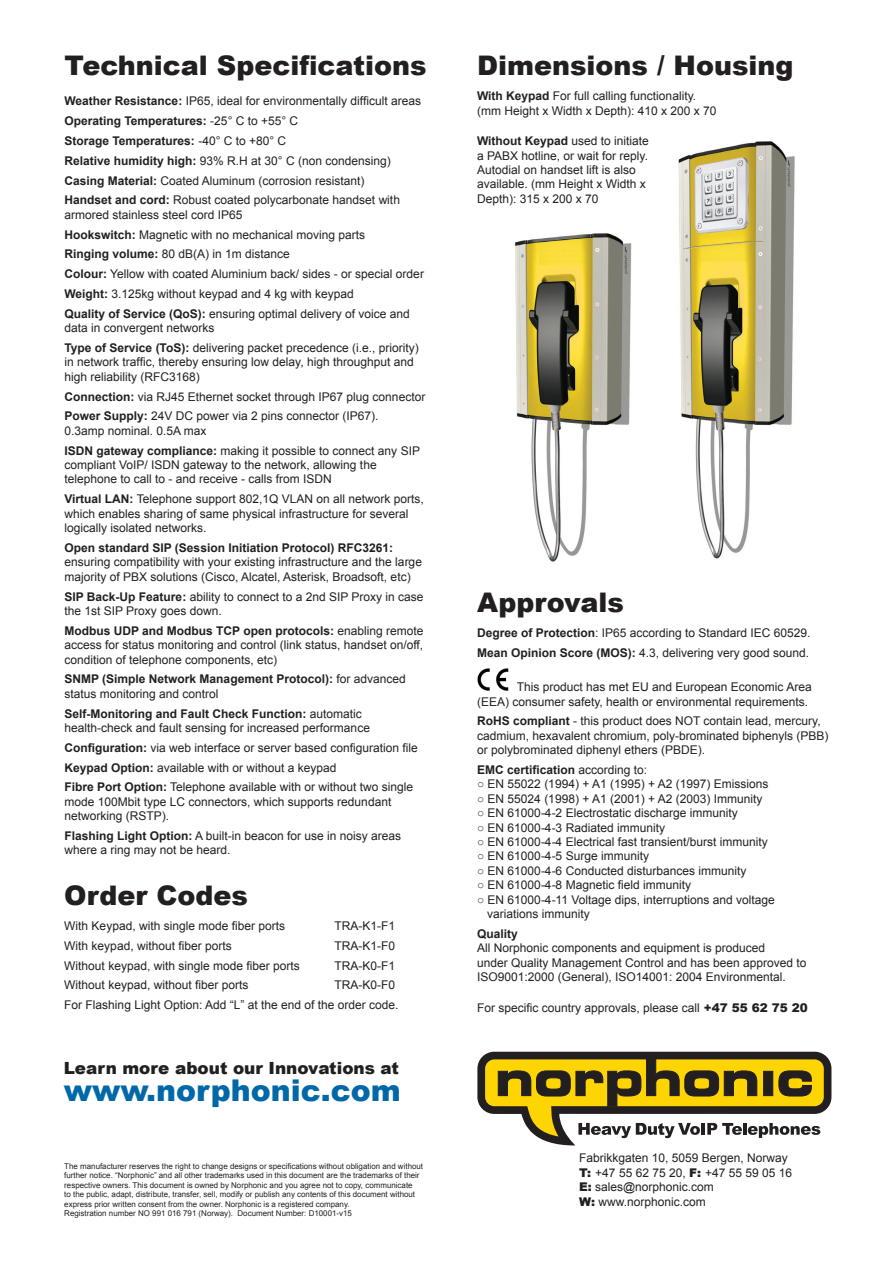
<style>
.page{position:relative;width:893px;height:1263px;background:#fff}
.page>*{position:absolute;margin:0;border:0;box-sizing:border-box;transform-origin:0 0}
.t1{font:900 30px "Arial";color:#0068a9}
.t2{font:900 27px "Arial";color:#231f20}
.t3{font:900 16.8px "Arial";color:#231f20}
.t4{font:12px/14.4px "Arial";color:#231f20}
.t5{font:700 12px/14.4px "Arial";color:#231f20}
.t6{font:7.95px/9.6px "Arial";color:#231f20}
.s1{font-weight:700}
.s2{font-weight:400}
.s3{font-weight:900}
</style>
<div class="page">
<svg style="left:477px;top:1052px;width:354px;height:93px"></svg>
<img style="left:477px;top:668px;width:32px;height:23px">
<img style="left:678px;top:141px;width:117px;height:418px">
<img style="left:515px;top:233px;width:117px;height:329px">
<p class="t2" style="left:64px;top:46px;width:364px">Technical Specifications</p>
<p class="t4" style="left:64px;top:94px;width:358px"><span class="s1">Weather Resistance:</span> IP65, ideal for environmentally difficult areas</p>
<p class="t5" style="left:64px;top:114px;width:235px">Operating Temperatures: <span class="s2">-25° C to +55° C</span></p>
<p class="t5" style="left:64px;top:134px;width:223px">Storage Temperatures: <span class="s2">-40° C to +80° C</span></p>
<p class="t4" style="left:64px;top:154px;width:328px"><span class="s1">Relative humidity high:</span> 93% R.H at 30° C (non condensing)</p>
<p class="t4" style="left:64px;top:173px;width:302px"><span class="s1">Casing Material:</span> Coated Aluminum (corrosion resistant)</p>
<p class="t4" style="left:64px;top:193px;width:337px"><span class="s1">Handset and cord:</span> Robust coated polycarbonate handset with armored stainless steel cord IP65</p>
<p class="t4" style="left:64px;top:227px;width:302px"><span class="s1">Hookswitch:</span> Magnetic with no mechanical moving parts</p>
<p class="t4" style="left:64px;top:247px;width:227px"><span class="s1">Ringing volume:</span> 80 dB(A) in 1m distance</p>
<p class="t4" style="left:64px;top:267px;width:361px"><span class="s1">Colour:</span> Yellow with coated Aluminium back/ sides - or special order</p>
<p class="t4" style="left:64px;top:287px;width:291px"><span class="s1">Weight:</span> 3.125kg without keypad and 4 kg with keypad</p>
<p class="t4" style="left:64px;top:307px;width:347px"><span class="s1">Quality of Service (QoS):</span> ensuring optimal delivery of voice and data in convergent networks</p>
<p class="t4" style="left:64px;top:341px;width:356px"><span class="s1">Type of Service (ToS):</span> delivering packet precedence (i.e., priority) in network traffic, thereby ensuring low delay, high throughput and high reliability (RFC3168)</p>
<p class="t4" style="left:64px;top:389px;width:362px"><span class="s1">Connection:</span> via RJ45 Ethernet socket through IP67 plug connector</p>
<p class="t4" style="left:64px;top:409px;width:316px"><span class="s1">Power Supply:</span> 24V DC power via 2 pins connector (IP67).<br>0.3amp nominal. 0.5A max</p>
<p class="t4" style="left:64px;top:443px;width:357px"><span class="s1">ISDN gateway compliance:</span> making it possible to connect any SIP compliant VoIP/ ISDN gateway to the network, allowing the telephone to call to - and receive - calls from ISDN</p>
<p class="t4" style="left:64px;top:492px;width:361px"><span class="s1">Virtual LAN:</span> Telephone support 802,1Q VLAN on all network ports, which enables sharing of same physical infrastructure for several logically isolated networks.</p>
<p class="t4" style="left:64px;top:541px;width:359px"><span class="s1">Open standard SIP (Session Initiation Protocol) RFC3261: </span>ensuring compatibility with your existing infrastructure and the large majority of PBX solutions (Cisco, Alcatel, Asterisk, Broadsoft, etc)</p>
<p class="t4" style="left:64px;top:589px;width:361px"><span class="s1">SIP Back-Up Feature:</span> ability to connect to a 2nd SIP Proxy in case the 1st SIP Proxy goes down.</p>
<p class="t4" style="left:64px;top:623px;width:360px;text-align:justify"><span class="s1">Modbus UDP and Modbus TCP open protocols:</span> enabling remote access for status monitoring and control (link status, handset on/off, condition of telephone components, etc)</p>
<p class="t5" style="left:64px;top:672px;width:343px">SNMP (Simple Network Management Protocol): <span class="s2">for advanced status monitoring and control</span></p>
<p class="t4" style="left:64px;top:706px;width:307px"><span class="s1">Self-Monitoring and Fault Check Function:</span> automatic health-check and fault sensing for increased performance</p>
<p class="t4" style="left:64px;top:740px;width:355px"><span class="s1">Configuration:</span> via web interface or server based configuration file</p>
<p class="t4" style="left:64px;top:760px;width:274px"><span class="s1">Keypad Option:</span> available with or without a keypad</p>
<p class="t4" style="left:64px;top:780px;width:350px"><span class="s1">Fibre Port Option:</span> Telephone available with or without two single mode 100Mbit type LC connectors, which supports redundant networking (RSTP).</p>
<p class="t4" style="left:64px;top:829px;width:338px"><span class="s1">Flashing Light Option:</span> A built-in beacon for use in noisy areas where a ring may not be heard.</p>
<p class="t2" style="left:64px;top:875px;width:185px">Order Codes</p>
<p class="t4" style="left:64px;top:919px;width:222px">With Keypad, with single mode fiber ports</p>
<p class="t4" style="left:334px;top:919px;width:62px">TRA-K1-F1</p>
<p class="t4" style="left:64px;top:938px;width:169px">With keypad, without fiber ports</p>
<p class="t4" style="left:334px;top:938px;width:62px">TRA-K1-F0</p>
<p class="t4" style="left:64px;top:958px;width:237px">Without keypad, with single mode fiber ports</p>
<p class="t4" style="left:334px;top:958px;width:62px">TRA-K0-F1</p>
<p class="t4" style="left:64px;top:978px;width:186px">Without keypad, without fiber ports</p>
<p class="t4" style="left:334px;top:978px;width:62px">TRA-K0-F0</p>
<p class="t4" style="left:64px;top:998px;width:336px">For Flashing Light Option: Add “L” at the end of the order code.</p>
<p class="t3" style="left:64px;top:1056px;width:337px">Learn more about our Innovations at</p>
<p class="t1" style="left:64px;top:1069px;width:339px">www.norphonic.com</p>
<p class="t6" style="left:64px;top:1161px;width:360px">The manufacturer reserves the right to change designs or specifications without obligation and without further notice. “Norphonic” and all other trademarks used in this document are the trademarks of their respective owners. This document is owned by Norphonic and you agree not to copy, communicate<br>to the public, adapt, distribute, transfer, sell, modify or publish any contents of this document without express prior written consent from the owner. Norphonic is a registered company.<br>Registration number NO 991 016 791 (Norway). Document Number: D10001-v15</p>
<p class="t2" style="left:477px;top:46px;width:318px">Dimensions / Housing</p>
<p class="t4" style="left:477px;top:89px;width:241px"><span class="s1">With Keypad</span> For full calling functionality. (mm Height x Width x Depth): 410 x 200 x 70</p>
<p class="t4" style="left:477px;top:134px;width:173px"><span class="s1">Without Keypad</span> used to initiate</p>
<p class="t4" style="left:477px;top:148px;width:172px">a PABX hotline, or wait for reply.<br>Autodial on handset lift is also available. (mm Height x Width x<br>Depth): 315 x 200 x 70</p>
<p class="t2" style="left:477px;top:583px;width:148px">Approvals</p>
<p class="t4" style="left:477px;top:626px;width:335px"><span class="s1">Degree of Protection</span>: IP65 according to Standard IEC 60529.</p>
<p class="t4" style="left:477px;top:646px;width:334px"><span class="s1">Mean Opinion Score (MOS):</span> 4.3, delivering very good sound.</p>
<p class="t4" style="left:477px;top:680px;width:336px;text-align:right">This product has met EU and European Economic Area<br>(EEA) consumer safety, health or environmental requirements.</p>
<p class="t4" style="left:477px;top:714px;width:353px"><span class="s1">RoHS compliant</span> - this product does NOT contain lead, mercury, cadmium, hexavalent chromium, poly-brominated biphenyls (PBB) or polybrominated diphenyl ethers (PBDE).</p>
<p class="t5" style="left:477px;top:763px;width:172px">EMC certification <span class="s2">according to:</span></p>
<p class="t4" style="left:477px;top:777px;width:293px">○ EN 55022 (1994) + A1 (1995) + A2 (1997) Emissions</p>
<p class="t4" style="left:477px;top:791px;width:287px">○ EN 55024 (1998) + A1 (2001) + A2 (2003) Immunity</p>
<p class="t4" style="left:477px;top:806px;width:262px">○ EN 61000-4-2 Electrostatic discharge immunity</p>
<p class="t4" style="left:477px;top:820px;width:189px">○ EN 61000-4-3 Radiated immunity</p>
<p class="t4" style="left:477px;top:835px;width:292px">○ EN 61000-4-4 Electrical fast transient/burst immunity</p>
<p class="t4" style="left:477px;top:849px;width:173px">○ EN 61000-4-5 Surge immunity</p>
<p class="t4" style="left:477px;top:863px;width:271px">○ EN 61000-4-6 Conducted disturbances immunity</p>
<p class="t4" style="left:477px;top:878px;width:215px">○ EN 61000-4-8 Magnetic field immunity</p>
<p class="t4" style="left:487px;top:892px;width:289px;text-indent:-10px">○ EN 61000-4-11 Voltage dips, interruptions and voltage variations immunity</p>
<p class="t4" style="left:477px;top:926px;width:331px"><span class="s1">Quality<br></span>All Norphonic components and equipment is produced<br>under Quality Management Control and has been approved to ISO9001:2000 (General), ISO14001: 2004 Environmental.</p>
<p class="t4" style="left:477px;top:1000px;width:332px">For specific country approvals, please call <span class="s3">+47 55 62 75 20</span></p>
<p class="t4" style="left:579px;top:1151px;width:210px">Fabrikkgaten 10, 5059 Bergen, Norway</p>
<p class="t4" style="left:579px;top:1165px;width:215px"><span class="s3">T:</span> +47 55 62 75 20, <span class="s3">F:</span> +47 55 59 05 16<br><span class="s3">E:</span> sales@norphonic.com</p>
<p class="t4" style="left:579px;top:1194px;width:128px"><span class="s3">W:</span> www.norphonic.com</p>
</div>
